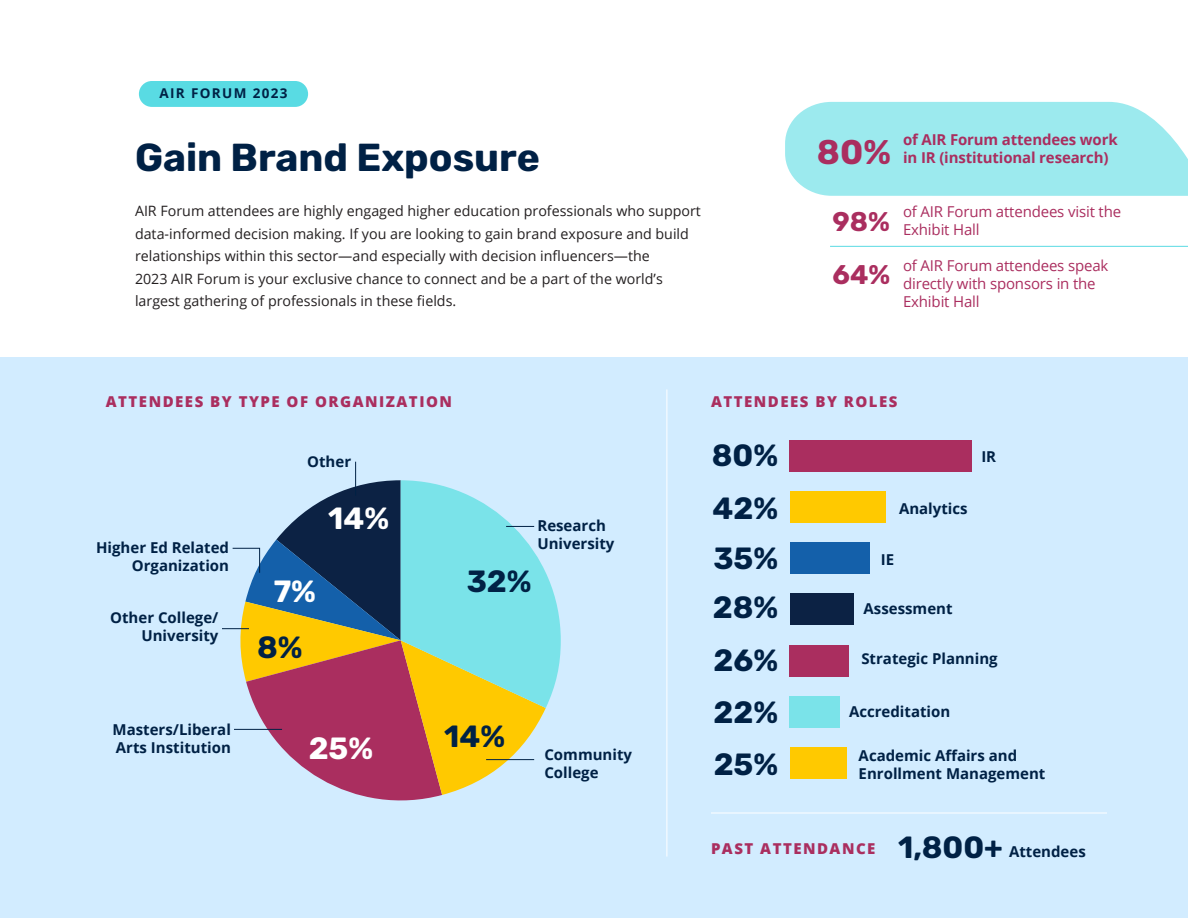
<style>
.page{position:relative;width:1188px;height:918px;background:#fff}
.page>*{position:absolute;margin:0;border:0;box-sizing:border-box;transform-origin:0 0}
.Headline{font:700 39px "Rubik";color:#002145}
.Headline-2{font:700 34.2px "Rubik";color:#aa2e5f}
.Headline-3{font:700 30.6px "Rubik";color:#002145}
.Headline-4{font:700 30.6px "Rubik";color:#fff}
.Headline-5{font:700 27px "Rubik";color:#aa2e5f}
.t1{font:700 15px/18px "Open Sans";color:#002145}
.t2{font:15px/18px "Open Sans";letter-spacing:-.01em;color:#aa2e5f}
.t3{font:800 15px "Open Sans";letter-spacing:.1em;color:#aa2e5f}
.t4{font:700 15px/18px "Open Sans";letter-spacing:-.01em;color:#aa2e5f}
.Body{font:14.25px/22.5px "Open Sans";color:#231f20}
.t5{font:700 13.5px "Open Sans";letter-spacing:.1em;color:#002145}
.s1{font-style:inherit}
</style>
<div class="page">
<svg style="left:785px;top:102px;width:403px;height:94px;background:#a2ebef"></svg>
<div style="left:0;top:357px;width:1188px;height:561px;background:#d2ecff"></div>
<hr style="left:667px;top:389px;width:1px;height:468px;background:#fff">
<hr style="left:711px;top:813px;width:396px;height:1px;background:#fff">
<svg style="left:222px;top:480px;width:339px;height:321px"></svg>
<hr style="left:486px;top:759px;width:48px;height:1px;background:#002145">
<hr style="left:355px;top:462px;width:1px;height:34px;background:#002145">
<div style="left:139px;top:81px;width:169px;height:26px;background:#59dbe3;border-radius:13px"></div>
<hr style="left:830px;top:246px;width:358px;height:1px;background:#59dbe3">
<div style="left:790px;top:747px;width:57px;height:31px;background:#ffc900"></div>
<div style="left:790px;top:696px;width:50px;height:31px;background:#7ae3e9"></div>
<div style="left:790px;top:645px;width:59px;height:31px;background:#aa2e5f"></div>
<div style="left:790px;top:594px;width:64px;height:31px;background:#0c2244"></div>
<div style="left:790px;top:543px;width:80px;height:31px;background:#1460aa"></div>
<div style="left:790px;top:492px;width:95px;height:31px;background:#ffc900"></div>
<div style="left:790px;top:440px;width:182px;height:32px;background:#aa2e5f"></div>
<p class="t5" style="left:159px;top:84px;width:130px">AIR FORUM 2023</p>
<p class="Headline" style="left:135px;top:135px;width:406px">Gain Brand Exposure</p>
<p class="Body" style="left:135px;top:200px;width:567px">AIR Forum attendees are highly engaged higher education professionals who support data-informed decision making. If you are looking to gain brand exposure and build relationships within this sector—and especially with decision influencers—the<br>2023 AIR Forum is your exclusive chance to connect and be a part of the world’s largest gathering of professionals in these fields.</p>
<p class="Headline-2" style="left:817px;top:132px;width:76px">80%</p>
<p class="t4" style="left:903px;top:130px;width:216px">of AIR Forum attendees <span class="s1">work in</span> IR (institutional research)</p>
<p class="Headline-5" style="left:832px;top:206px;width:59px">98%</p>
<p class="Headline-5" style="left:832px;top:259px;width:59px">64%</p>
<p class="t2" style="left:903px;top:202px;width:220px">of AIR Forum attendees visit the<br>Exhibit Hall</p>
<p class="t2" style="left:903px;top:256px;width:207px">of AIR Forum attendees speak directly with sponsors in the<br>Exhibit Hall</p>
<p class="t3" style="left:106px;top:390px;width:348px">ATTENDEES BY TYPE OF ORGANIZATION</p>
<p class="t1" style="left:96px;top:538px;width:135px;text-align:right">Higher Ed Related<br>Organization</p>
<p class="t1" style="left:110px;top:608px;width:110px;text-align:right">Other College/<br>University</p>
<p class="t1" style="left:307px;top:452px;width:45px">Other</p>
<p class="Headline-4" style="left:328px;top:500px;width:62px">14%</p>
<p class="Headline-4" style="left:274px;top:573px;width:44px">7%</p>
<p class="Headline-3" style="left:257px;top:630px;width:47px">8%</p>
<p class="Headline-3" style="left:467px;top:563px;width:66px">32%</p>
<p class="t1" style="left:537px;top:516px;width:79px">Research<br>University</p>
<p class="t1" style="left:113px;top:720px;width:120px">Masters/Liberal<br>Arts Institution</p>
<p class="Headline-4" style="left:309px;top:730px;width:66px">25%</p>
<p class="Headline-3" style="left:444px;top:718px;width:62px">14%</p>
<p class="t1" style="left:544px;top:745px;width:89px">Community<br>College</p>
<p class="t3" style="left:711px;top:390px;width:188px">ATTENDEES BY ROLES</p>
<p class="Headline-3" style="left:712px;top:438px;width:68px">80%</p>
<p class="Headline-3" style="left:713px;top:490px;width:67px">42%</p>
<p class="Headline-3" style="left:713px;top:540px;width:66px">35%</p>
<p class="Headline-3" style="left:713px;top:590px;width:67px">28%</p>
<p class="Headline-3" style="left:714px;top:643px;width:66px">26%</p>
<p class="Headline-3" style="left:714px;top:694px;width:66px">22%</p>
<p class="Headline-3" style="left:714px;top:746px;width:66px">25%</p>
<p class="t1" style="left:981px;top:447px;width:16px">IR</p>
<p class="t1" style="left:899px;top:499px;width:70px">Analytics</p>
<p class="t1" style="left:881px;top:550px;width:15px">IE</p>
<p class="t1" style="left:864px;top:599px;width:90px">Assessment</p>
<p class="t1" style="left:861px;top:649px;width:138px">Strategic Planning</p>
<p class="t1" style="left:849px;top:702px;width:103px">Accreditation</p>
<p class="t1" style="left:859px;top:746px;width:188px">Academic Affairs and<br>Enrollment Management</p>
<p class="t3" style="left:711px;top:837px;width:166px">PAST ATTENDANCE</p>
<p class="Headline-3" style="left:898px;top:830px;width:106px">1,800+</p>
<p class="t1" style="left:1009px;top:842px;width:78px">Attendees</p>
</div>
